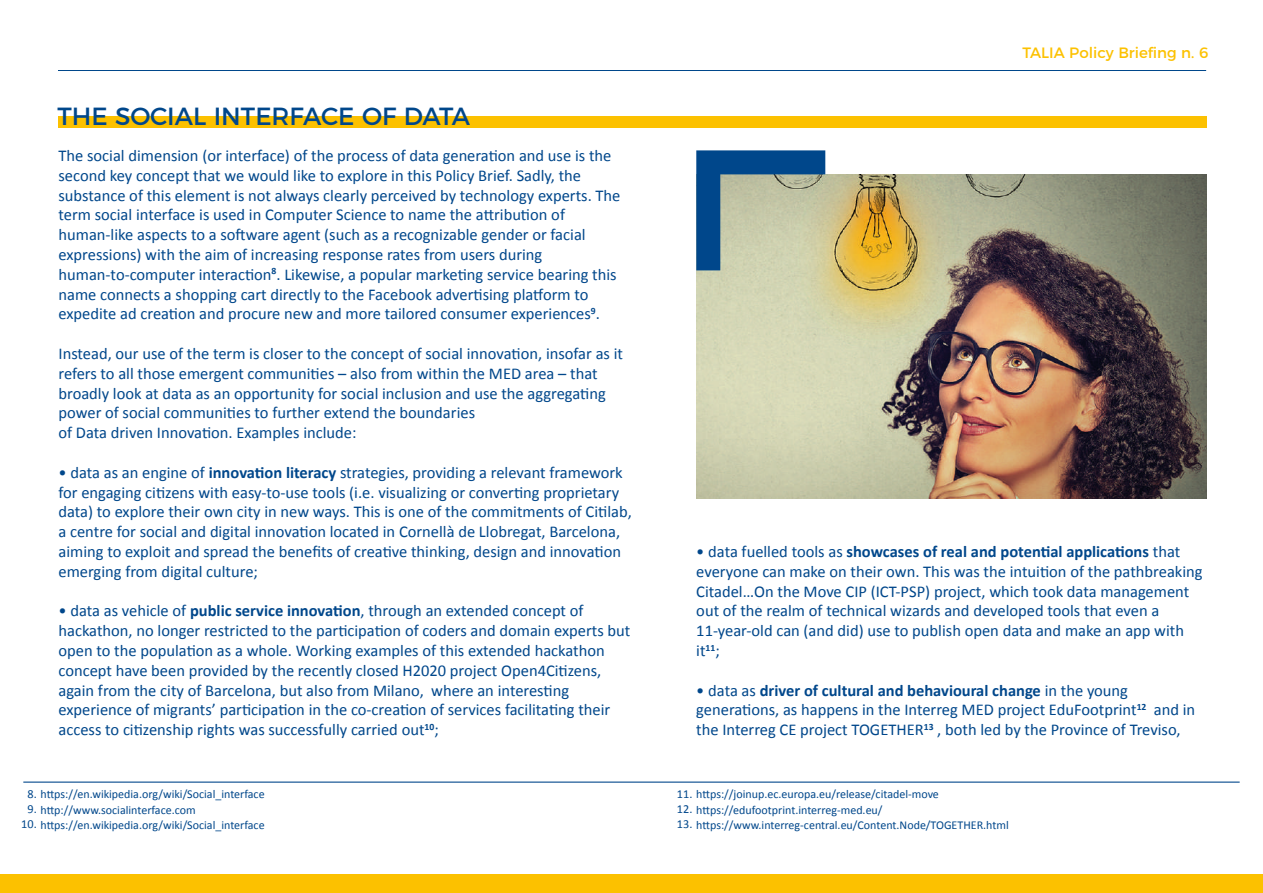
<style>
.page{position:relative;width:1263px;height:893px;background:#fff}
.page>*{position:absolute;margin:0;border:0;box-sizing:border-box;transform-origin:0 0}
.t1{font:24.75px "Montserrat";color:#00478b}
.t2{font:16.5px/19.8px "Calibri";color:#00478b}
.t3{font:15px "Montserrat";color:#fcc100}
.t4{font:12px "Calibri";color:#00478b}
.s1{font-weight:700}
.s2{font-size:12.3px}
</style>
<div class="page">
<img style="left:696px;top:174px;width:510px;height:324px">
<div style="left:0;top:875px;width:1263px;height:18px;background:#fcc100"></div>
<hr style="left:58px;top:70px;width:1148px;height:1px;background:#00478b">
<div style="left:59px;top:116px;width:1148px;height:11px;background:#fcc100"></div>
<hr style="left:23px;top:782px;width:1217px;height:1px;background:#00478b">
<svg style="left:696px;top:150px;width:129px;height:120px;background:#819b9d"></svg>
<h1 class="t1" style="left:57px;top:96px;width:414px">THE SOCIAL INTERFACE OF DATA</h1>
<p class="t2" style="left:59px;top:145px;width:563px">The social dimension (or interface) of the process of data generation and use is the second key concept that we would like to explore in this Policy Brief. Sadly, the substance of this element is not always clearly perceived by technology experts. The term social interface is used in Computer Science to name the attribution of human-like aspects to a software agent (such as a recognizable gender or facial expressions) with the aim of increasing response rates from users during human-to-computer interaction<sup>8</sup>. Likewise, a popular marketing service bearing this name connects a shopping cart directly to the Facebook advertising platform to expedite ad creation and procure new and more tailored consumer experiences<sup>9</sup>.</p>
<p class="t2" style="left:59px;top:343px;width:566px">Instead, our use of the term is closer to the concept of social innovation, insofar as it refers to all those emergent communities – also from within the MED area – that broadly look at data as an opportunity for social inclusion and use the aggregating power of social communities to further extend the boundaries<br>of Data driven Innovation. Examples include:</p>
<p class="t2" style="left:59px;top:462px;width:575px">• data as an engine of <span class="s1">innovation literacy</span> strategies, providing a relevant framework for engaging citizens with easy-to-use tools (i.e. visualizing or converting proprietary data) to explore their own city in new ways. This is one of the commitments of Citilab, a centre for social and digital innovation located in Cornellà de Llobregat, Barcelona, aiming to exploit and spread the benefits of creative thinking, design and innovation emerging from digital culture;</p>
<p class="t2" style="left:59px;top:600px;width:573px">• data as vehicle of <span class="s1">public service innovation</span>, through an extended concept of hackathon, no longer restricted to the participation of coders and domain experts but open to the population as a whole. Working examples of this extended hackathon concept have been provided by the recently closed H2020 project Open4Citizens, again from the city of Barcelona, but also from Milano, where an interesting experience of migrants’ participation in the co-creation of services facilitating their access to citizenship rights was successfully carried out<sup>10</sup>;</p>
<p class="t4" style="left:28px;top:786px;width:239px"><span class="s2">8.</span> https://en.wikipedia.org/wiki/Social_interface</p>
<p class="t4" style="left:28px;top:802px;width:170px"><span class="s2">9.</span> http://www.socialinterface.com</p>
<p class="t4" style="left:21px;top:817px;width:245px"><span class="s2">10.</span> https://en.wikipedia.org/wiki/Social_interface</p>
<p class="t3" style="left:1022px;top:41px;width:187px">TALIA Policy Briefing n. 6</p>
<p class="t2" style="left:696px;top:541px;width:508px">• data fuelled tools as <span class="s1">showcases of real and potential applications</span> that everyone can make on their own. This was the intuition of the pathbreaking Citadel…On the Move CIP (ICT-PSP) project, which took data management out of the realm of technical wizards and developed tools that even a 11-year-old can (and did) use to publish open data and make an app with it<sup>11</sup>;</p>
<p class="t2" style="left:696px;top:679px;width:500px">• data as <span class="s1">driver of cultural and behavioural change</span> in the young generations, as happens in the Interreg MED project EduFootprint<sup>12</sup> and in the Interreg CE project TOGETHER<sup>13</sup> , both led by the Province of Treviso,</p>
<p class="t4" style="left:677px;top:786px;width:263px"><span class="s2">11.</span> https://joinup.ec.europa.eu/release/citadel-move</p>
<p class="t4" style="left:677px;top:802px;width:207px"><span class="s2">12.</span> https://edufootprint.interreg-med.eu/</p>
<p class="t4" style="left:677px;top:817px;width:333px"><span class="s2">13.</span> https://www.interreg-central.eu/Content.Node/TOGETHER.html</p>
</div>
